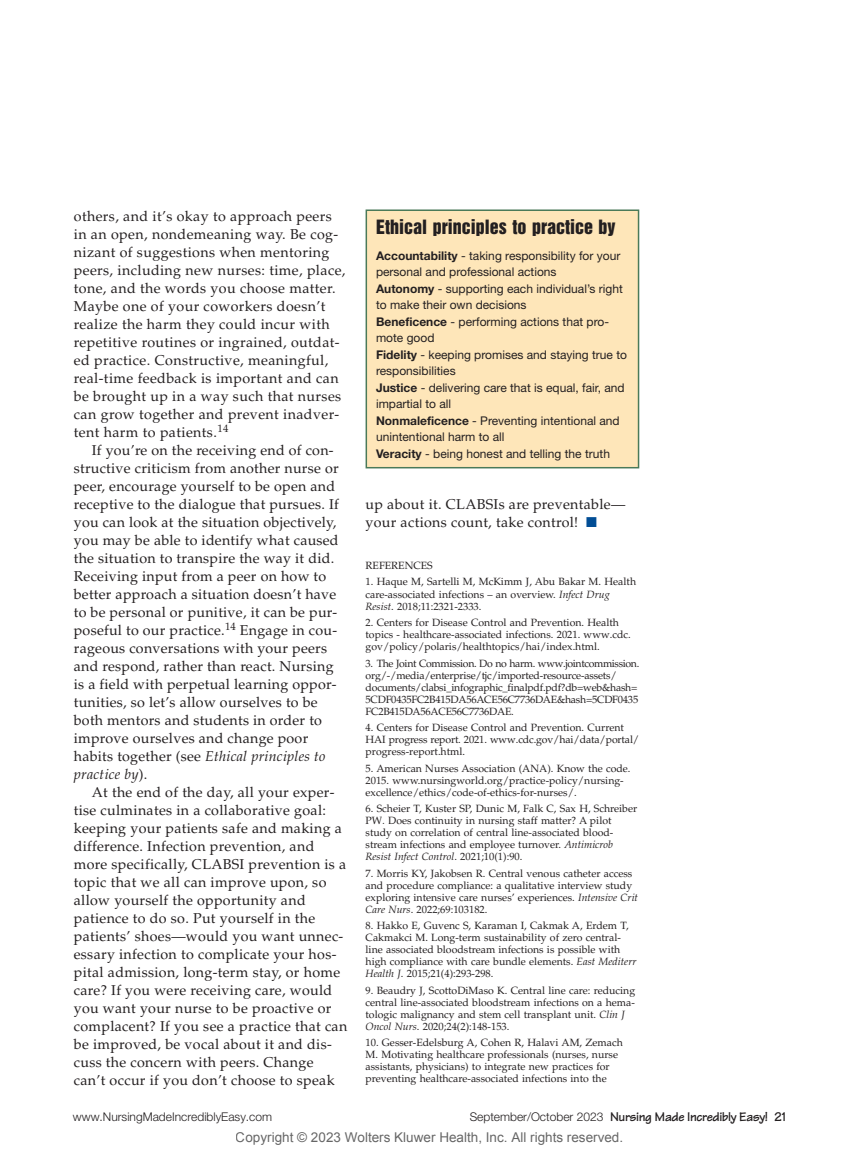
<style>
.page{position:relative;width:859px;height:1156px;background:#fff}
.page>*{position:absolute;margin:0;border:0;box-sizing:border-box;transform-origin:0 0}
.t1{font:18px "Helvetica Inserat Cyr Upright";color:#231f20}
.t2{font:14.25px/18px "Palatino LT Std";letter-spacing:.02em;color:#231f20}
.t3{font:13.5px "Arial";color:rgb(0 0 0/.6)}
.t4{font:700 13.5px "Tekton";letter-spacing:-.03em;color:#231f20}
.t5{font:12px/16.5px "Helvetica Neue";color:#231f20}
.t6{font:300 12px "Helvetica Neue";color:#231f20}
.t7{font:10.5px/12px "Palatino LT Std";color:#231f20}
.t8{font:10.5px/12px "Palatino LT Std";letter-spacing:-.02em;color:#231f20}
.s1{font-style:italic}
.s2{font-weight:700}
.s3{color:#014d95}
.s4{font-family:"Helvetica Neue";font-weight:300;font-size:12px}
</style>
<div class="page">
<div style="left:366px;top:210px;width:272px;height:258px;background:#fee6b9"></div>
<div style="left:365px;top:209px;width:274px;height:259px;border:2px solid #4a7a59"></div>
<p class="t2" style="left:74px;top:209px;width:273px">others, and it’s okay to approach peers in an open, nondemeaning way. Be cog&shy;nizant of suggestions when mentoring peers, including new nurses: time, place, tone, and the words you choose matter.<br>Maybe one of your coworkers doesn’t realize the harm they could incur with repetitive routines or ingrained, outdat&shy;ed practice. Constructive, meaningful, real-time feedback is important and can be brought up in a way such that nurses can grow together and prevent inadver&shy;tent harm to patients.<sup>14</sup></p>
<p class="t2" style="left:74px;top:443px;width:267px;text-indent:18px">If you’re on the receiving end of con&shy;structive criticism from another nurse or peer, encourage yourself to be open and receptive to the dialogue that pursues. If you can look at the situation objectively, you may be able to identify what caused the situation to transpire the way it did.<br>Receiving input from a peer on how to better approach a situation doesn’t have to be personal or punitive, it can be pur&shy;poseful to our practice.<sup>14</sup> Engage in cou&shy;rageous conversations with your peers and respond, rather than react. Nursing is a field with perpetual learning oppor&shy;tunities, so let’s allow ourselves to be both mentors and students in order to improve ourselves and change poor habits together (see <span class="s1">Ethical principles to practice by</span>).</p>
<p class="t2" style="left:74px;top:785px;width:275px;text-indent:18px">At the end of the day, all your exper&shy;tise culminates in a collaborative goal: keeping your patients safe and making a difference. Infection prevention, and more specifically, CLABSI prevention is a topic that we all can improve upon, so allow yourself the opportunity and patience to do so. Put yourself in the patients’ shoes—would you want unnec&shy;essary infection to complicate your hos&shy;pital admission, long-term stay, or home care? If you were receiving care, would you want your nurse to be proactive or complacent? If you see a practice that can be improved, be vocal about it and dis&shy;cuss the concern with peers. Change can’t occur if you don’t choose to speak</p>
<p class="t1" style="left:376px;top:220px;width:241px">Ethical principles to practice by</p>
<p class="t5" style="left:376px;top:248px;width:252px"><span class="s2">Accountability</span> - taking responsibility for your personal and professional actions<br><span class="s2">Autonomy</span> - supporting each individual’s right to make their own decisions<br><span class="s2">Beneficence</span> - performing actions that pro&shy;mote good<br><span class="s2">Fidelity</span> - keeping promises and staying true to responsibilities<br><span class="s2">Justice</span> - delivering care that is equal, fair, and impartial to all<br><span class="s2">Nonmaleficence</span> - Preventing intentional and unintentional harm to all<br><span class="s2">Veracity</span> - being honest and telling the truth</p>
<p class="t2" style="left:365px;top:497px;width:261px">up about it. CLABSIs are preventable— your actions count, take control! <span class="s3">■</span></p>
<p class="t7" style="left:365px;top:560px;width:69px">REFERENCES</p>
<p class="t7" style="left:365px;top:577px;width:272px">1. Haque M, Sartelli M, McKimm J, Abu Bakar M. Health care-associated infections – an overview. <span class="s1">Infect Drug<br>Resist</span>. 2018;11:2321-2333.</p>
<p class="t7" style="left:365px;top:617px;width:267px">2. Centers for Disease Control and Prevention. Health topics - healthcare-associated infections. 2021. www.cdc. gov/policy/polaris/healthtopics/hai/index.html.</p>
<p class="t8" style="left:365px;top:658px;width:275px">3. The Joint Commission. Do no harm. www.jointcommission. org/-/media/enterprise/tjc/imported-resource-assets/ documents/clabsi_infographic_finalpdf.pdf?db=web&amp;hash= 5CDF0435FC2B415DA56ACE56C7736DAE&amp;hash=5CDF0435<br>FC2B415DA56ACE56C7736DAE.</p>
<p class="t7" style="left:365px;top:722px;width:275px">4. Centers for Disease Control and Prevention. Current<br>HAI progress report. 2021. www.cdc.gov/hai/data/portal/ progress-report.html.</p>
<p class="t7" style="left:365px;top:763px;width:266px">5. American Nurses Association (ANA). Know the code.<br>2015. www.nursingworld.org/practice-policy/nursing&shy;excellence/ethics/code-of-ethics-for-nurses/.</p>
<p class="t7" style="left:365px;top:803px;width:273px">6. Scheier T, Kuster SP, Dunic M, Falk C, Sax H, Schreiber PW<span class="s1">.</span> Does continuity in nursing staff matter? A pilot study on correlation of central line-associated blood&shy;stream infections and employee turnover. <span class="s1">Antimicrob Resist Infect Control</span>. 2021;10(1):90.</p>
<p class="t7" style="left:365px;top:868px;width:274px">7. Morris KY, Jakobsen R. Central venous catheter access and procedure compliance: a qualitative interview study exploring intensive care nurses’ experiences. <span class="s1">Intensive Crit Care Nurs</span>. 2022;69:103182.</p>
<p class="t7" style="left:365px;top:920px;width:272px">8. Hakko E, Guvenc S, Karaman I, Cakmak A, Erdem T, Cakmakci M. Long-term sustainability of zero central&shy;line associated bloodstream infections is possible with high compliance with care bundle elements. <span class="s1">East Mediterr Health J</span>. 2015;21(4):293-298.</p>
<p class="t7" style="left:365px;top:985px;width:271px">9. Beaudry J, ScottoDiMaso K. Central line care: reducing central line-associated bloodstream infections on a hema&shy;tologic malignancy and stem cell transplant unit. <span class="s1">Clin J Oncol Nurs</span>. 2020;24(2):148-153.</p>
<p class="t7" style="left:365px;top:1037px;width:259px">10. Gesser-Edelsburg A, Cohen R, Halavi AM, Zemach M. Motivating healthcare professionals (nurses, nurse assistants, physicians) to integrate new practices for preventing healthcare-associated infections into the</p>
<p class="t6" style="left:73px;top:1112px;width:201px">www.NursingMadeIncrediblyEasy.com</p>
<p class="t4" style="left:469px;top:1112px;width:318px"><span class="s4">September/October 2023</span> Nursing Made Incredibly Easy! 21</p>
<p class="t3" style="left:236px;top:1128px;width:389px">Copyright © 2023 Wolters Kluwer Health, Inc. All rights reserved.</p>
</div>
